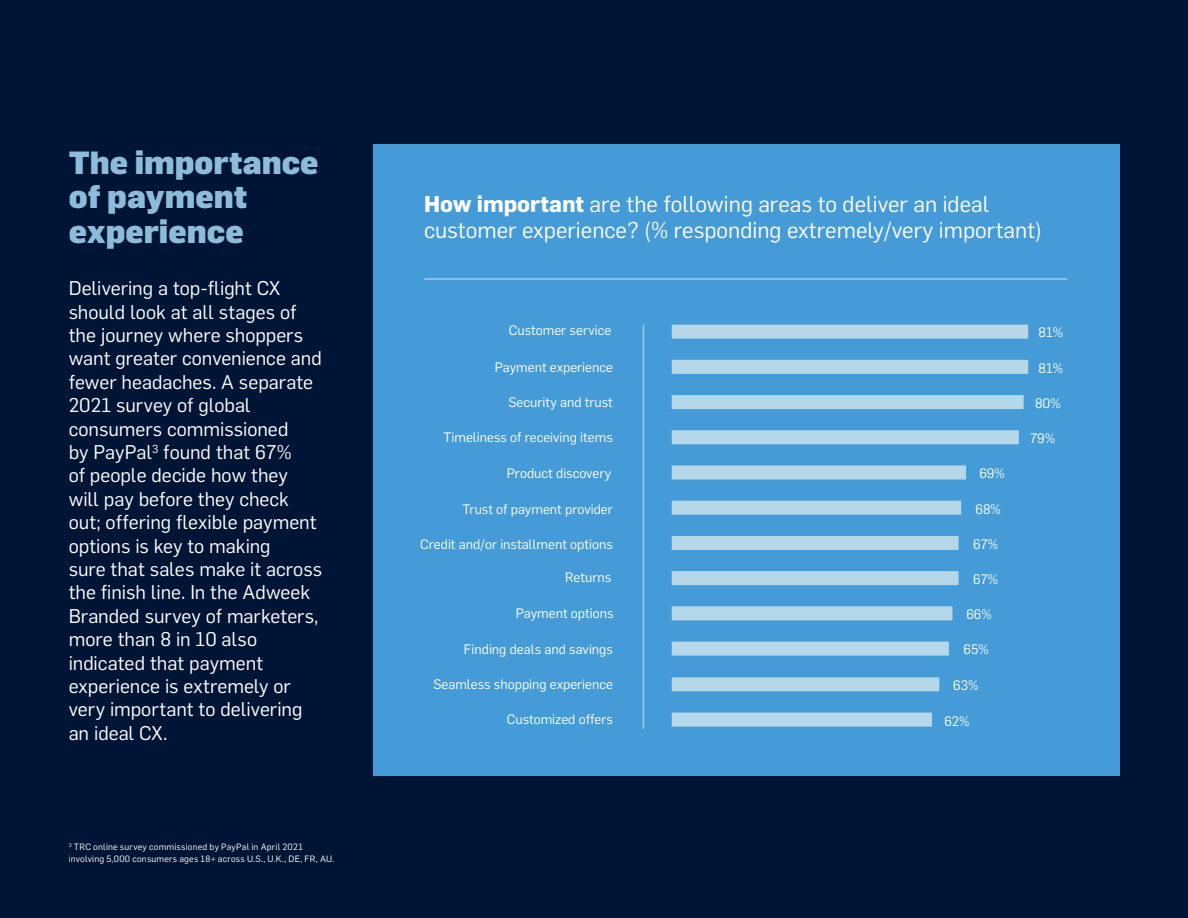
<style>
.page{position:relative;width:1188px;height:918px;background:#001435}
.page>*{position:absolute;margin:0;border:0;box-sizing:border-box;transform-origin:0 0}
.t1{font:900 31.5px/34.5px "Flama";letter-spacing:.005em;color:#8dbcdb}
.t2{font:22.5px/25.5px "Flama";color:#fff}
.t3{font:19.5px/23.4px "Flama";color:#fff}
.t4{font:13.5px "Flama";color:#fff}
.t5{font:9px/12px "Flama";letter-spacing:.02em;color:#fff}
.s1{font-weight:700}
</style>
<div class="page">
<div style="left:374px;top:144px;width:746px;height:631px;background:#459bd8"></div>
<hr style="left:643px;top:325px;width:1px;height:404px;background:#fff">
<div style="left:672px;top:325px;width:356px;height:14px;background:#b6d7e7;border:2px solid #b6d7e7"></div>
<div style="left:672px;top:360px;width:356px;height:14px;background:#b6d7e7;border:2px solid #b6d7e7"></div>
<div style="left:672px;top:395px;width:352px;height:14px;background:#b6d7e7"></div>
<div style="left:672px;top:430px;width:347px;height:14px;background:#b6d7e7;border:2px solid #b6d7e7"></div>
<div style="left:672px;top:465px;width:294px;height:15px;background:#b6d7e7;border:2px solid #b6d7e7"></div>
<div style="left:672px;top:501px;width:289px;height:14px;background:#b6d7e7;border:2px solid #b6d7e7"></div>
<div style="left:672px;top:536px;width:287px;height:14px;background:#b6d7e7"></div>
<div style="left:672px;top:571px;width:287px;height:14px;background:#b6d7e7;border:2px solid #b6d7e7"></div>
<div style="left:672px;top:606px;width:280px;height:14px;background:#b6d7e7;border:2px solid #b6d7e7"></div>
<div style="left:672px;top:677px;width:267px;height:14px;background:#b6d7e7;border:2px solid #b6d7e7"></div>
<div style="left:672px;top:642px;width:277px;height:14px;background:#b6d7e7;border:2px solid #b6d7e7"></div>
<div style="left:672px;top:713px;width:260px;height:14px;background:#b6d7e7;border:2px solid #b6d7e7"></div>
<hr style="left:424px;top:278px;width:643px;height:2px;background:#fff">
<h1 class="t1" style="left:69px;top:143px;width:251px">The importance of payment experience</h1>
<p class="t3" style="left:69px;top:275px;width:255px">Delivering a top-flight CX should look at all stages of the journey where shoppers want greater convenience and fewer headaches. A separate<br>2021 survey of global consumers commissioned<br>by PayPal<sup>3</sup> found that 67%<br>of people decide how they will pay before they check out; offering flexible payment options is key to making<br>sure that sales make it across the finish line. In the Adweek<br>Branded survey of marketers, more than 8 in 10 also indicated that payment experience is extremely or very important to delivering an ideal CX.</p>
<p class="t5" style="left:69px;top:840px;width:267px"><sup>3</sup> TRC online survey commissioned by PayPal in April 2021 involving 5,000 consumers ages 18+ across U.S., U.K., DE, FR, AU.</p>
<p class="t2" style="left:424px;top:190px;width:619px"><span class="s1">How important</span> are the following areas to deliver an ideal customer experience? (% responding extremely/very important)</p>
<p class="t4" style="left:509px;top:321px;width:104px">Customer service</p>
<p class="t4" style="left:495px;top:358px;width:120px">Payment experience</p>
<p class="t4" style="left:509px;top:393px;width:106px">Security and trust</p>
<p class="t4" style="left:443px;top:428px;width:171px">Timeliness of receiving items</p>
<p class="t4" style="left:507px;top:464px;width:106px">Product discovery</p>
<p class="t4" style="left:462px;top:500px;width:152px">Trust of payment provider</p>
<p class="t4" style="left:420px;top:535px;width:194px">Credit and/or installment options</p>
<p class="t4" style="left:565px;top:568px;width:48px">Returns</p>
<p class="t4" style="left:516px;top:604px;width:99px">Payment options</p>
<p class="t4" style="left:464px;top:640px;width:151px">Finding deals and savings</p>
<p class="t4" style="left:434px;top:675px;width:181px">Seamless shopping experience</p>
<p class="t4" style="left:507px;top:710px;width:108px">Customized offers</p>
<p class="t4" style="left:979px;top:464px;width:27px">69%</p>
<p class="t4" style="left:976px;top:499px;width:27px">68%</p>
<p class="t4" style="left:973px;top:535px;width:27px">67%</p>
<p class="t4" style="left:973px;top:570px;width:27px">67%</p>
<p class="t4" style="left:966px;top:605px;width:27px">66%</p>
<p class="t4" style="left:964px;top:640px;width:27px">65%</p>
<p class="t4" style="left:953px;top:676px;width:27px">63%</p>
<p class="t4" style="left:944px;top:712px;width:27px">62%</p>
<p class="t4" style="left:1039px;top:323px;width:26px">81%</p>
<p class="t4" style="left:1039px;top:359px;width:26px">81%</p>
<p class="t4" style="left:1035px;top:394px;width:27px">80%</p>
<p class="t4" style="left:1030px;top:429px;width:27px">79%</p>
</div>
